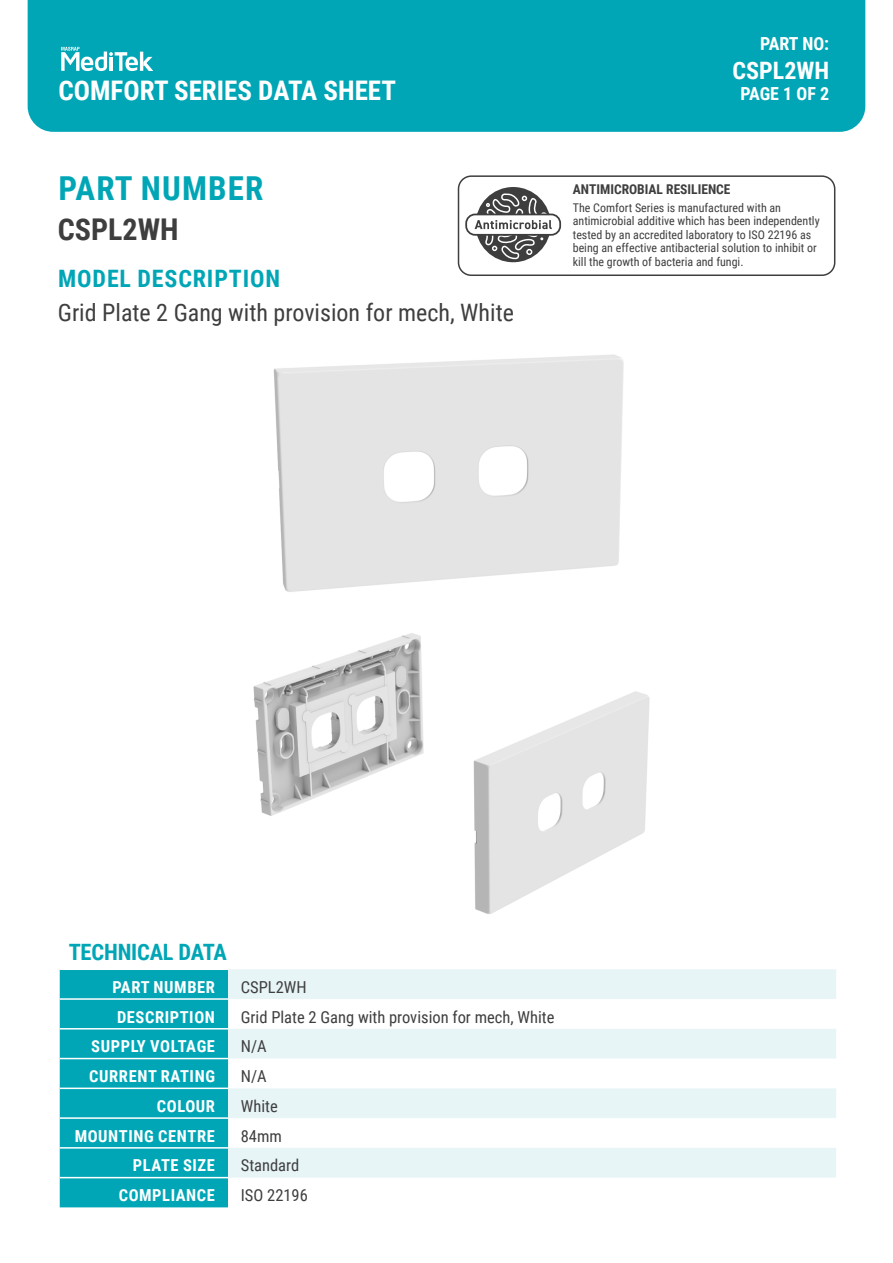
<style>
.page{position:relative;width:893px;height:1263px;background:#fff}
.page>*{position:absolute;margin:0;border:0;box-sizing:border-box;transform-origin:0 0}
.Header__Part_No{font:700 33px "Roboto Condensed";letter-spacing:.035em;color:#00a6b6}
.Part_Number{font:700 30px "Roboto Condensed";color:#3e3e3f}
.t1{font:700 27px "Roboto Condensed";color:#fff}
.Model_Description{font:24px "Roboto Condensed";color:#3e3e3f}
.Header__Model_Des{font:700 24px "Roboto Condensed";letter-spacing:.035em;color:#00a6b6}
.Masthead_Codes{font:700 24px "Roboto Condensed";color:#fff}
.t2{font:700 22.5px "Roboto Condensed";letter-spacing:-.01em;color:#00a6b6}
.Masthead_Codes-2{font:700 18px "Roboto Condensed";color:#fff}
.Masthead_Codes_SML{font:700 18px "Roboto Condensed";letter-spacing:-.01em;color:#fff}
.t3{font:700 16.5px "Roboto Condensed";letter-spacing:.035em;color:#fff}
.t4{font:16.5px "Roboto Condensed";color:#3e3e3f}
.t5{font:700 13.5px "Roboto Condensed";color:#3e3e3f}
.t6{font:12px/13.5px "Roboto Condensed";color:#3e3e3f}
</style>
<div class="page">
<div style="left:458px;top:175px;width:377px;height:101px;border:2px solid #3e3e3f;border-radius:13px"></div>
<div style="left:28px;top:0;width:837px;height:132px;background:#00a6b6"></div>
<svg style="left:61px;top:47px;width:92px;height:24px"></svg>
<div style="left:476px;top:187px;width:75px;height:75px;background:#3e3e3f;border-radius:50%"></div>
<div style="left:465px;top:214px;width:96px;height:22px;border:2px solid #3e3e3f;border-radius:9px"></div>
<svg style="left:475px;top:192px;width:77px;height:68px"></svg>
<div style="left:60px;top:970px;width:168px;height:237px;background:#00a6b6"></div>
<svg style="left:228px;top:969px;width:608px;height:208px;fill:#e8f5f7"></svg>
<hr style="left:60px;top:998px;width:168px;height:2px;background:#fff">
<hr style="left:60px;top:1028px;width:168px;height:1px;background:#fff">
<hr style="left:60px;top:1058px;width:168px;height:1px;background:#fff">
<hr style="left:60px;top:1087px;width:168px;height:2px;background:#fff">
<hr style="left:60px;top:1117px;width:168px;height:2px;background:#fff">
<hr style="left:60px;top:1147px;width:168px;height:1px;background:#fff">
<hr style="left:60px;top:1177px;width:168px;height:1px;background:#fff">
<img style="left:273px;top:354px;width:351px;height:195px">
<img style="left:253px;top:549px;width:397px;height:365px">
<h3 class="t1" style="left:58px;top:72px;width:339px">COMFORT SERIES DATA SHEET</h3>
<p class="Header__Part_No" style="left:58px;top:166px;width:207px">PART NUMBER</p>
<p class="Part_Number" style="left:58px;top:208px;width:122px">CSPL2WH</p>
<p class="Header__Model_Des" style="left:58px;top:262px;width:223px">MODEL DESCRIPTION</p>
<p class="Model_Description" style="left:58px;top:296px;width:458px">Grid Plate 2 Gang with provision for mech, White</p>
<p class="Masthead_Codes_SML" style="left:760px;top:31px;width:71px">PART NO:</p>
<p class="Masthead_Codes" style="left:733px;top:53px;width:98px">CSPL2WH</p>
<p class="Masthead_Codes-2" style="left:740px;top:81px;width:90px">PAGE 1 OF 2</p>
<p class="t5" style="left:573px;top:180px;width:159px">ANTIMICROBIAL RESILIENCE</p>
<p class="t6" style="left:573px;top:200px;width:248px">The Comfort Series is manufactured with an antimicrobial additive which has been independently tested by an accredited laboratory to ISO 22196 as being an effective antibacterial solution to inhibit or kill the growth of bacteria and fungi.</p>
<h3 class="t2" style="left:69px;top:936px;width:160px">TECHNICAL DATA</h3>
<p class="t3" style="left:112px;top:975px;width:104px">PART NUMBER</p>
<p class="t4" style="left:241px;top:975px;width:67px">CSPL2WH</p>
<p class="t3" style="left:117px;top:1005px;width:100px">DESCRIPTION</p>
<p class="t4" style="left:241px;top:1005px;width:315px">Grid Plate 2 Gang with provision for mech, White</p>
<p class="t3" style="left:91px;top:1035px;width:125px">SUPPLY VOLTAGE</p>
<p class="t4" style="left:241px;top:1035px;width:27px">N/A</p>
<p class="t3" style="left:89px;top:1065px;width:127px">CURRENT RATING</p>
<p class="t4" style="left:241px;top:1065px;width:27px">N/A</p>
<p class="t3" style="left:157px;top:1094px;width:60px">COLOUR</p>
<p class="t4" style="left:241px;top:1094px;width:38px">White</p>
<p class="t3" style="left:75px;top:1124px;width:142px">MOUNTING CENTRE</p>
<p class="t4" style="left:241px;top:1124px;width:43px">84mm</p>
<p class="t3" style="left:133px;top:1154px;width:84px">PLATE SIZE</p>
<p class="t4" style="left:241px;top:1154px;width:60px">Standard</p>
<p class="t3" style="left:119px;top:1184px;width:98px">COMPLIANCE</p>
<p class="t4" style="left:241px;top:1184px;width:69px">ISO 22196</p>
</div>
